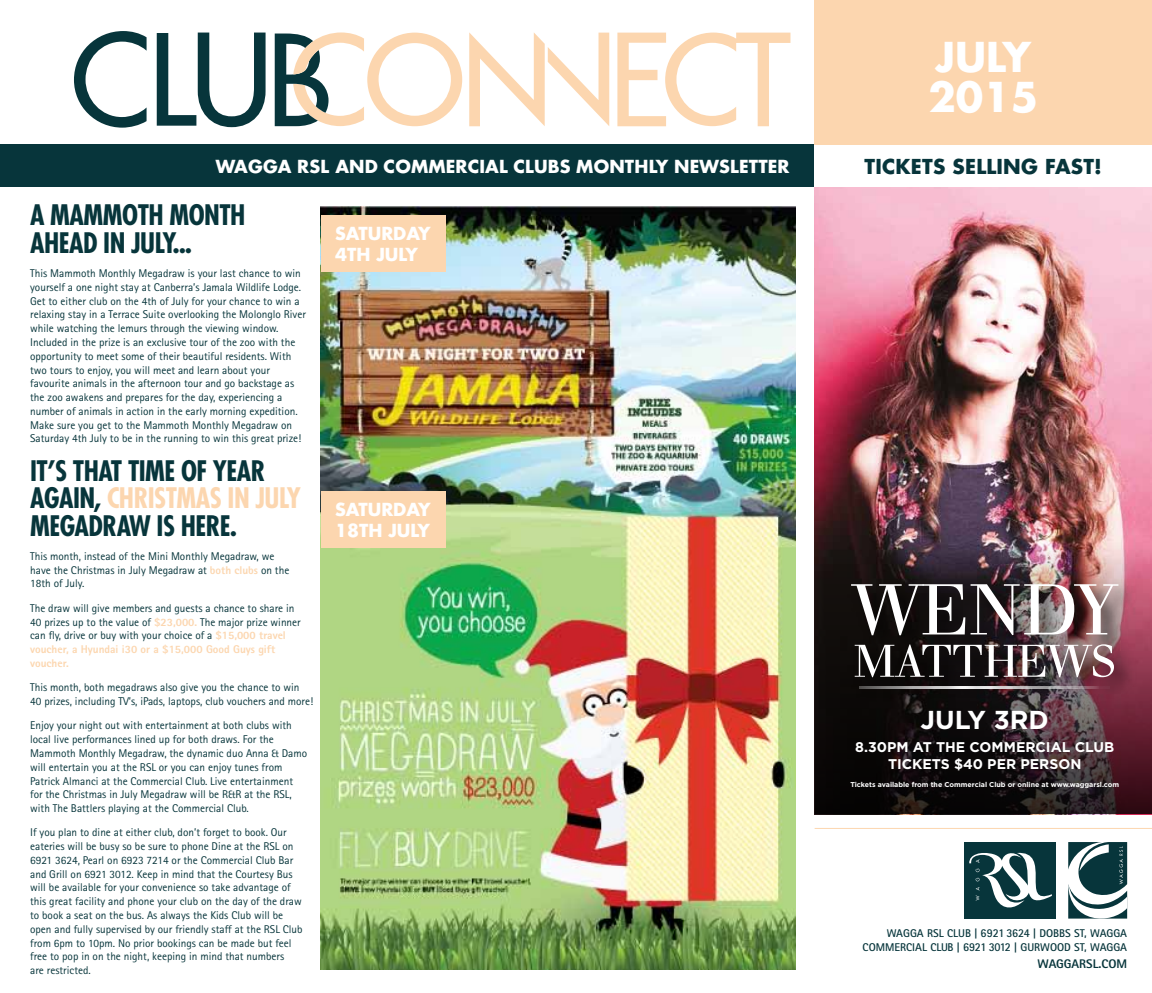
<style>
.page{position:relative;width:1152px;height:993px;background:#fff}
.page>*{position:absolute;margin:0;border:0;box-sizing:border-box;transform-origin:0 0}
.t1{font:700 40px/40px "Futura";color:#fff}
.t2{font:700 condensed 27.5px/27.5px "Futura";letter-spacing:-.02em;color:#07353b}
.t3{font:700 25.88px "Gotham Pro";color:#fff}
.t4{font:700 20px "Futura";letter-spacing:.01em;color:#07353b}
.t5{font:700 17.5px/21px "Futura";color:#fff}
.t6{font:700 14px/16.9px "Gotham Pro";color:#fff;text-align:center}
.t7{font:800 12.5px "Rotis Sans Serif";color:#07353b}
.t8{font:11.25px/13.8px "Rotis Sans Serif";color:#07353b}
.t9{font:700 11.25px/13.8px "Rotis Sans Serif";color:#07353b;text-align:right}
.t10{font:700 7px "Gotham Pro";color:#fff}
.s1{color:#fcd6af}
.s2{font-weight:800;color:#fcd6af}
.s3{font-size:12px}
</style>
<div class="page">
<img style="left:321px;top:207px;width:475px;height:762px">
<div style="left:321px;top:215px;width:125px;height:57px;background:#fcd6af"></div>
<div style="left:321px;top:490px;width:125px;height:57px;background:#fcd6af"></div>
<img style="left:814px;top:187px;width:338px;height:298px">
<img style="left:814px;top:485px;width:338px;height:328px">
<img style="left:841px;top:574px;width:305px;height:130px">
<svg style="left:851px;top:584px;width:267px;height:51px"></svg>
<svg style="left:854px;top:644px;width:260px;height:33px"></svg>
<svg style="left:469px;top:32px;width:140px;height:94px"></svg>
<svg style="left:617px;top:33px;width:173px;height:93px"></svg>
<svg style="left:74px;top:31px;width:73px;height:97px"></svg>
<svg style="left:157px;top:33px;width:108px;height:94px"></svg>
<svg style="left:275px;top:32px;width:187px;height:94px"></svg>
<div style="left:0;top:145px;width:814px;height:42px;background:#07353b"></div>
<div style="left:964px;top:841px;width:92px;height:77px;background:#07353b"></div>
<svg style="left:969px;top:852px;width:83px;height:56px"></svg>
<svg style="left:1068px;top:842px;width:59px;height:77px"></svg>
<div style="left:814px;top:0;width:338px;height:144px;background:#fcd6af"></div>
<hr style="left:814px;top:827px;width:338px;height:1px;background:#fcd6af">
<h3 class="t5" style="left:216px;top:155px;width:421px">WAGGA RSL AND COMMERC IAL CLU BS MONTHLY</h3>
<h3 class="t5" style="left:674px;top:155px;width:40px">NEWSL</h3>
<h3 class="t5" style="left:739px;top:155px;width:51px">ETTER</h3>
<h2 class="t2" style="left:30px;top:201px;width:217px">A MAMMOTH MONTH<br>AHEAD IN JULY...</h2>
<p class="t8" style="left:30px;top:266px;width:277px">This Mammoth Monthly Megadraw is your last chance to win yourself a one night stay at Canberra’s Jamala Wildlife Lodge.<br>Get to either club on the 4th of July for your chance to win a relaxing stay in a Terrace Suite overlooking the Molonglo River while watching the lemurs through the viewing window.<br>Included in the prize is an exclusive tour of the zoo with the opportunity to meet some of their beautiful residents. With two tours to enjoy, you will meet and learn about your favourite animals in the afternoon tour and go backstage as the zoo awakens and prepares for the day, experiencing a number of animals in action in the early morning expedition.<br>Make sure you get to the Mammoth Monthly Megadraw on Saturday 4th July to be in the running to win this great prize!</p>
<h2 class="t2" style="left:30px;top:456px;width:272px">IT’S THAT TIME OF YEAR<br>AGAIN, <span class="s1">CHRISTMAS IN JULY<br></span>MEGADRAW IS HERE.</h2>
<p class="t8" style="left:30px;top:549px;width:261px">This month, instead of the Mini Monthly Megadraw, we have the Christmas in July Megadraw at <span class="s2">both clubs</span> on the<br>18th of July.</p>
<p class="t8" style="left:30px;top:601px;width:272px">The draw will give members and guests a chance to share in 40 prizes up to the value of <span class="s2">$23,000.</span> The major prize winner can fly, drive or buy with your choice of a <span class="s2">$15,000 travel voucher, a Hyundai i30 or a $15,000 Good Guys gift voucher.</span></p>
<p class="t8" style="left:30px;top:680px;width:285px">This month, both megadraws also give you the chance to win<br>40 prizes, including TV’s, iPads, laptops, club vouchers and more!</p>
<p class="t8" style="left:30px;top:718px;width:279px">Enjoy your night out with entertainment at both clubs with local live performances lined up for both draws. For the Mammoth Monthly Megadraw, the dynamic duo Anna &amp; Damo will entertain you at the RSL or you can enjoy tunes from Patrick Almanci at the Commercial Club. Live entertainment for the Christmas in July Megadraw will be R&amp;R at the RSL, with The Battlers playing at the Commercial Club.</p>
<p class="t8" style="left:30px;top:825px;width:274px">If you plan to dine at either club, don’t forget to book. Our eateries will be busy so be sure to phone Dine at the RSL on 6921 3624, Pearl on 6923 7214 or the Commercial Club Bar and Grill on 6921 3012. Keep in mind that the Courtesy Bus will be available for your convenience so take advantage of this great facility and phone your club on the day of the draw to book a seat on the bus. As always the Kids Club will be open and fully supervised by our friendly staff at the RSL Club from 6pm to 10pm. No prior bookings can be made but feel free to pop in on the night, keeping in mind that numbers<br>are restricted.</p>
<h3 class="t5" style="left:335px;top:222px;width:97px">SATURDAY<br>4TH JULY</h3>
<h3 class="t5" style="left:335px;top:498px;width:97px">SATURDAY<br>18TH JULY</h3>
<h1 class="t1" style="left:928px;top:36px;width:111px">JULY<br>2015</h1>
<h3 class="t4" style="left:864px;top:153px;width:147px">TICKETS SELLING</h3>
<h3 class="t4" style="left:1045px;top:153px;width:58px">FAST!</h3>
<h3 class="t3" style="left:920px;top:704px;width:130px">JULY 3RD</h3>
<p class="t6" style="left:855px;top:738px;width:260px">8.30PM AT THE COMMERCIAL CLUB<br>TICKETS $40 PER PERSON</p>
<p class="t10" style="left:850px;top:780px;width:270px">Tickets available from the Commercial Club or online at www.waggarsl.com</p>
<p class="t9" style="left:862px;top:925px;width:266px">WAGGA RSL CLUB | <span class="s3">6921 3624</span> | DOBBS ST, WAGGA<br>COMMERCIAL CLUB | <span class="s3">6921 3012</span> | GURWOOD ST, WAGGA</p>
<p class="t7" style="left:1037px;top:955px;width:91px">Waggarsl.com</p>
</div>
